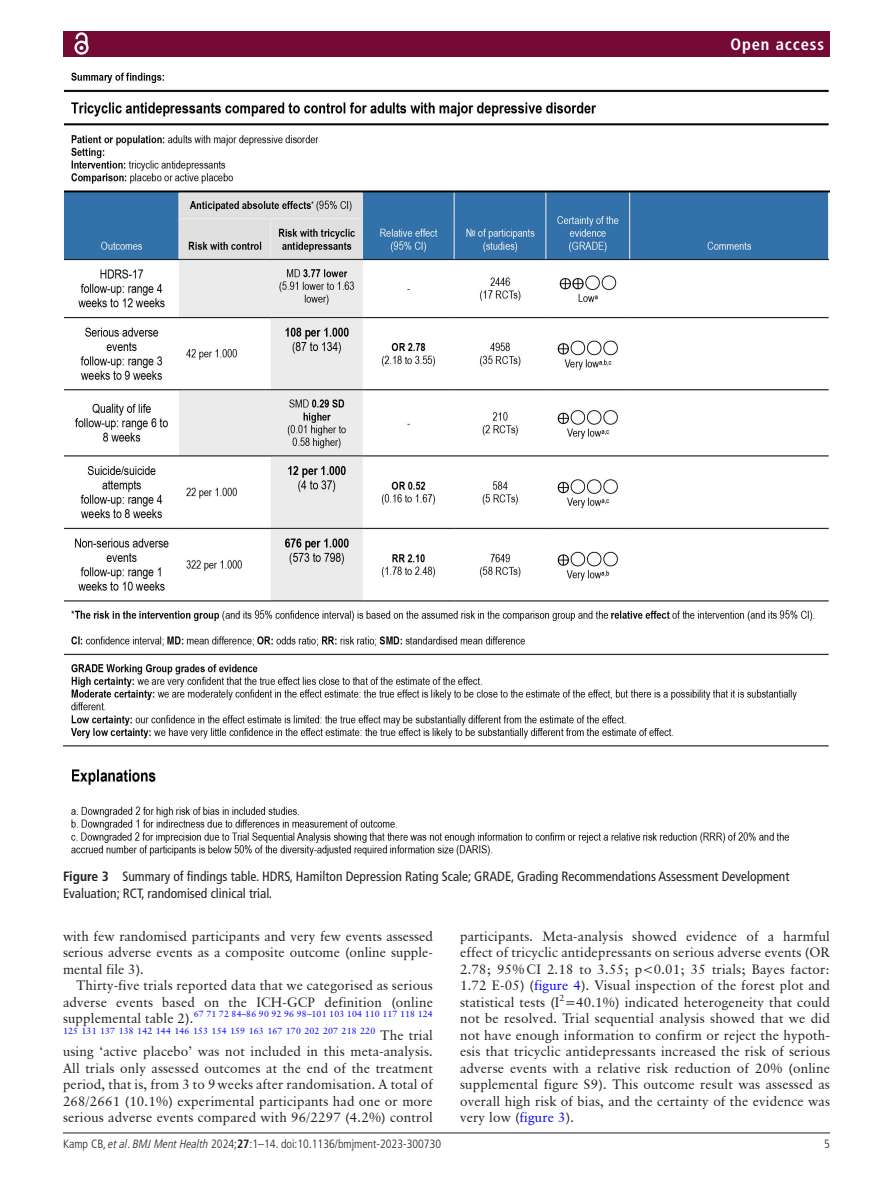
<style>
.page{position:relative;width:893px;height:1191px;background:#fff}
.page>*{position:absolute;margin:0;border:0;box-sizing:border-box;transform-origin:0 0}
.t1{font:700 condensed 16.5px "Frutiger LT Pro";letter-spacing:.055em;color:#fff}
.t2{font:13.5px/16.5px "Classical Garamond BT";letter-spacing:.01em;color:#231f20;text-align:justify}
.t3{font:condensed 13.5px/16.5px "Frutiger LT Pro";color:#231f20}
.t4{font:300 condensed 12px "Frutiger LT Pro";color:#231f20}
.t5{font:9px/16.5px "Classical Garamond BT";letter-spacing:.01em;color:#00f}
.s1{font-weight:700}
.s2{font-size:13.5px;color:#231f20}
.s3{color:#00f}
.s4{font-style:italic}
</style>
<div class="page">
<hr style="left:63px;top:1132px;width:767px;height:1px;background:#231f20">
<div style="left:63px;top:31px;width:767px;height:25px;background:#750b34"></div>
<svg style="left:74px;top:32px;width:15px;height:23px"></svg>
<img style="left:63px;top:72px;width:767px;height:784px">
<p class="t1" style="left:730px;top:34px;width:95px">Open access</p>
<p class="t3" style="left:63px;top:868px;width:728px"><span class="s1">Figure 3</span> Summary of findings table. HDRS, Hamilton Depression Rating Scale; GRADE, Grading Recommendations Assessment Development<br>Evaluation; RCT, randomised clinical trial.</p>
<p class="t2" style="left:63px;top:927px;width:371px">with few randomised participants and very few events assessed serious adverse events as a composite outcome (online supple&shy;mental file 3).</p>
<p class="t2" style="left:63px;top:977px;width:371px;text-align:right">Thirty-five trials reported data that we categorised as serious adverse events based on the ICH-GCP definition (online</p>
<p class="t5" style="left:63px;top:1005px;width:371px"><span class="s2">supplemental table 2).</span>67 71 72 84–86 90 92 96 98–101 103 104 110 117 118 124<br>125 131 137 138 142 144 146 153 154 159 163 167 170 202 207 218 220</p>
<p class="t2" style="left:63px;top:1026px;width:371px;text-indent:318px">The trial using ‘active placebo’ was not included in this meta-analysis.<br>All trials only assessed outcomes at the end of the treatment period, that is, from 3 to 9weeks after randomisation. A total of 268/2661 (10.1%) experimental participants had one or more serious adverse events compared with 96/2297 (4.2%) control</p>
<p class="t2" style="left:460px;top:927px;width:371px">participants. Meta-analysis showed evidence of a harmful effect of tricyclic antidepressants on serious adverse events (OR 2.78; 95%CI 2.18 to 3.55; p&lt;0.01; 35 trials; Bayes factor:<br>1.72 E-05) (<span class="s3">figure 4</span>). Visual inspection of the forest plot and statistical tests (I<sup>2</sup>=40.1%) indicated heterogeneity that could not be resolved. Trial sequential analysis showed that we did not have enough information to confirm or reject the hypoth&shy;esis that tricyclic antidepressants increased the risk of serious adverse events with a relative risk reduction of 20% (online supplemental figure S9). This outcome result was assessed as overall high risk of bias, and the certainty of the evidence was very low (<span class="s3">figure 3</span>).</p>
<p class="t4" style="left:63px;top:1136px;width:380px">Kamp CB, <span class="s4">et al</span>. <span class="s4">BMJ Ment Health</span> 2024;<span class="s1">27</span>:1–14. doi:10.1136/bmjment-2023-300730</p>
<p class="t4" style="left:824px;top:1136px;width:7px">5</p>
</div>
